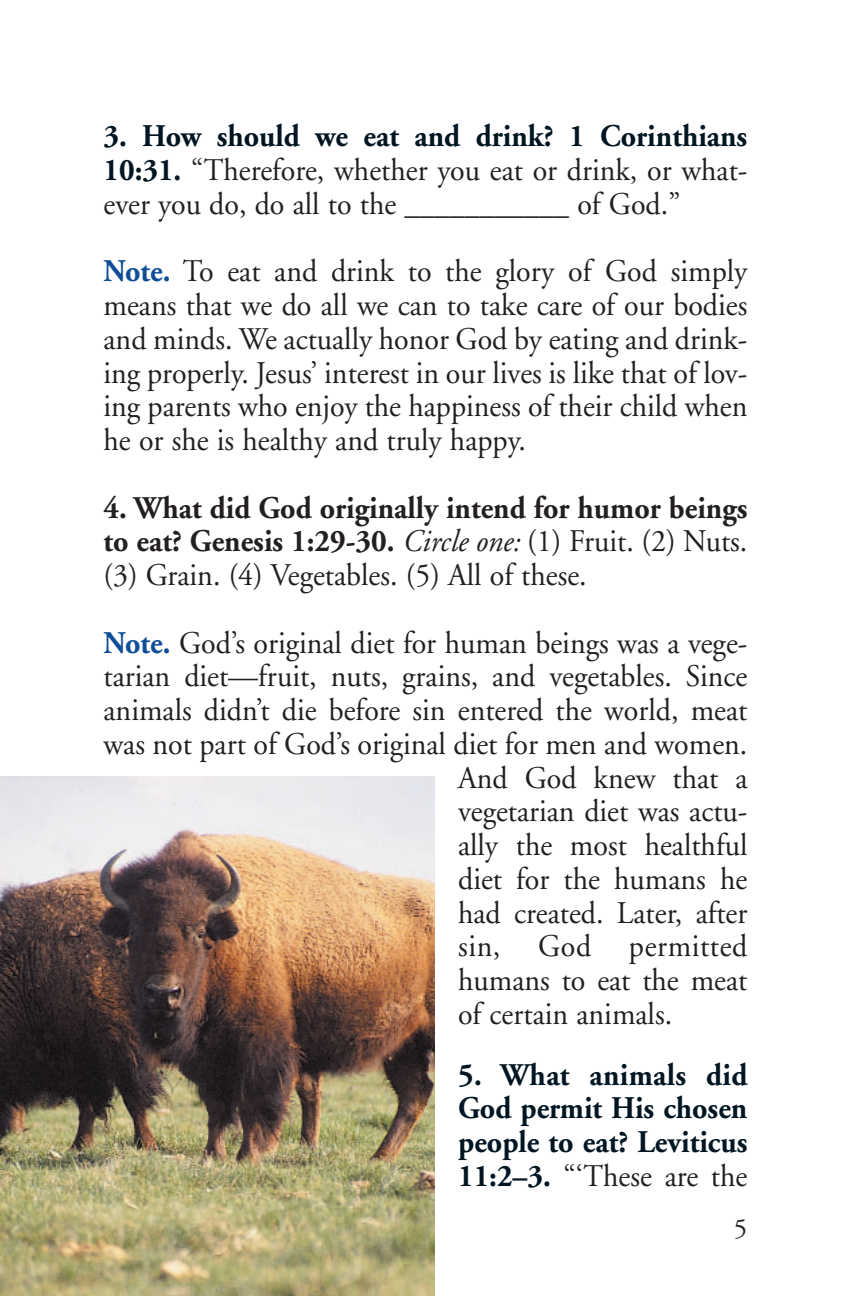
<style>
.page{position:relative;width:851px;height:1296px;background:#fff}
.page>*{position:absolute;margin:0;border:0;box-sizing:border-box;transform-origin:0 0}
.t1{font:31.5px/33.8px "Adobe Garamond";color:#231f20;text-align:justify;scale:.95 1}
.t2{font:700 31.5px/33.8px "Adobe Garamond";color:#231f20;text-align:justify;scale:.95 1}
.t3{font:700 31.5px/33.8px "Adobe Garamond";color:#011622;text-align:justify;scale:.95 1}
.t4{font:31.5px "Adobe Garamond";letter-spacing:.02em;color:#231f20;scale:.95 1}
.t5{font:27px "Adobe Garamond";color:#231f20}
.s1{font-weight:700;color:#011622}
.s2{font-weight:700;color:#0f4d96}
.s3{font-weight:400;font-style:italic}
.s4{font-weight:400}
.s5{font-weight:400;color:#231f20}
</style>
<div class="page">
<img style="left:0;top:776px;width:434px;height:520px">
<p class="t1" style="left:103px;top:122px;width:679px"><span class="s1">3. How should we eat and drink? 1 Corinthians 10:31.</span> “Therefore, whether you eat or drink, or what&shy;ever you do, do all to the ___________ of God.”</p>
<p class="t1" style="left:103px;top:257px;width:679px"><span class="s2">Note.</span> To eat and drink to the glory of God simply means that we do all we can to take care of our bodies and minds. We actually honor God by eating and drink&shy;ing properly. Jesus’ interest in our lives is like that of lov&shy;ing parents who enjoy the happiness of their child when he or she is healthy and truly happy.</p>
<p class="t2" style="left:103px;top:494px;width:679px">4. What did God originally intend for humor beings to eat? Genesis 1:29-30. <span class="s3">Circle one:</span> <span class="s4">(1) Fruit. (2) Nuts. (3) Grain. (4) Vegetables. (5) All of these.</span></p>
<p class="t1" style="left:103px;top:629px;width:679px"><span class="s2">Note.</span> God’s original diet for human beings was a vege-</p>
<p class="t1" style="left:103px;top:662px;width:679px">tarian diet—fruit, nuts, grains, and vegetables. Since</p>
<p class="t1" style="left:103px;top:696px;width:679px">animals didn’t die before sin entered the world, meat</p>
<p class="t1" style="left:103px;top:730px;width:679px">was not part of God’s original diet for men and women.</p>
<p class="t1" style="left:458px;top:764px;width:306px">And God knew that a</p>
<p class="t1" style="left:458px;top:797px;width:306px">vegetarian diet was actu-</p>
<p class="t1" style="left:458px;top:831px;width:306px">ally the most healthful</p>
<p class="t1" style="left:458px;top:865px;width:306px">diet for the humans he</p>
<p class="t1" style="left:458px;top:899px;width:306px">had created. Later, after</p>
<p class="t4" style="left:458px;top:934px;width:306px">sin, God permitted</p>
<p class="t1" style="left:458px;top:966px;width:306px">humans to eat the meat</p>
<p class="t1" style="left:458px;top:1000px;width:227px">of certain animals.</p>
<p class="t3" style="left:458px;top:1061px;width:306px">5. What animals did God permit His chosen people to eat? Leviticus 11:2–3. <span class="s5">“‘These are the</span></p>
<p class="t5" style="left:734px;top:1217px;width:15px">5</p>
</div>
